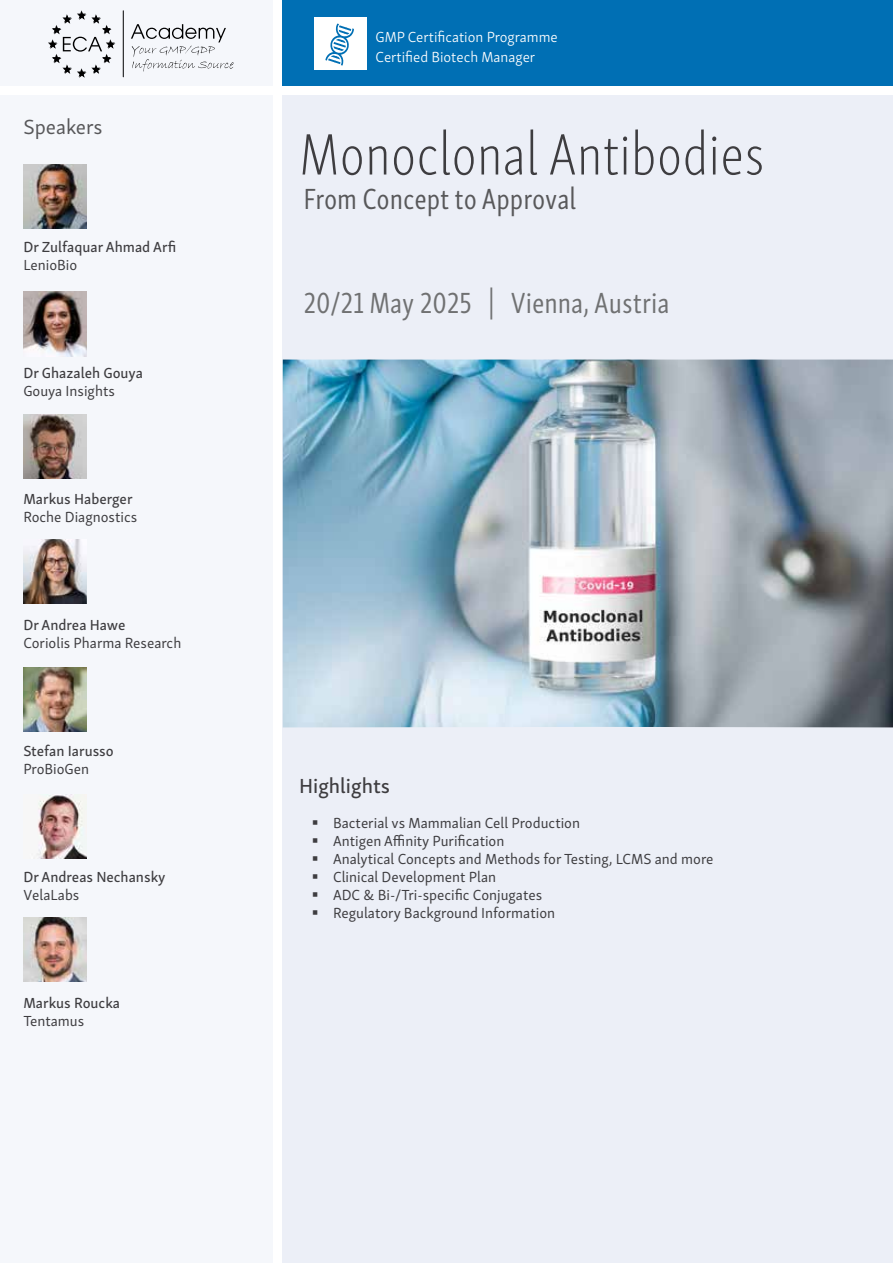
<style>
.page{position:relative;width:893px;height:1263px;background:#fff}
.page>*{position:absolute;margin:0;border:0;box-sizing:border-box;transform-origin:0 0}
.t1{font:60px "Skolar Sans Latn Cp El";color:#3e3d40}
.t2{font:30px "Skolar Sans Latn Cp";color:#707172}
.t3{font:30px "Skolar Sans Latn Cp";color:#58585a}
.t4{font:21px "Skolar Sans Latn Me";color:#3e3d40}
.t5{font:21px "Skolar Sans Latn";color:#58585a}
.t6{font:15px/18px "Skolar Sans Latn";color:#3e3d40}
.t7{font:15px "Skolar Sans Latn Me";color:#3e3d40}
.t8{font:300 15px/19.5px "Skolar Sans Latn";color:#fff}
</style>
<div class="page">
<div style="left:283px;top:96px;width:610px;height:1167px;background:#eceff7"></div>
<div style="left:283px;top:0;width:610px;height:85px;background:#006fb4"></div>
<img style="left:283px;top:360px;width:610px;height:367px">
<div style="left:0;top:96px;width:272px;height:1167px;background:#f5f7fb"></div>
<img style="left:23px;top:164px;width:64px;height:65px">
<img style="left:23px;top:291px;width:64px;height:65px">
<img style="left:23px;top:414px;width:64px;height:65px">
<img style="left:23px;top:539px;width:64px;height:65px">
<img style="left:23px;top:667px;width:64px;height:65px">
<img style="left:37px;top:794px;width:50px;height:65px">
<img style="left:23px;top:917px;width:64px;height:65px">
<div style="left:0;top:0;width:272px;height:85px;background:#f5f7fb"></div>
<hr style="left:123px;top:11px;width:1px;height:66px;background:#000">
<svg style="left:131px;top:24px;width:103px;height:48px"></svg>
<svg style="left:48px;top:10px;width:67px;height:68px"></svg>
<div style="left:314px;top:17px;width:53px;height:53px;background:#fff"></div>
<svg style="left:325px;top:24px;width:29px;height:42px"></svg>
<h3 class="t5" style="left:23px;top:111px;width:81px">Speakers</h3>
<p class="t7" style="left:23px;top:235px;width:154px">Dr Zulfaquar Ahmad Arfi</p>
<p class="t6" style="left:23px;top:255px;width:55px">LenioBio</p>
<p class="t7" style="left:23px;top:361px;width:121px">Dr Ghazaleh Gouya</p>
<p class="t6" style="left:23px;top:381px;width:93px">Gouya Insights</p>
<p class="t7" style="left:23px;top:487px;width:111px">Markus Haberger</p>
<p class="t6" style="left:23px;top:507px;width:115px">Roche Diagnostics</p>
<p class="t7" style="left:23px;top:613px;width:104px">Dr Andrea Hawe</p>
<p class="t6" style="left:23px;top:633px;width:159px">Coriolis Pharma Research</p>
<p class="t7" style="left:23px;top:739px;width:92px">Stefan Iarusso</p>
<p class="t6" style="left:23px;top:759px;width:67px">ProBioGen</p>
<p class="t7" style="left:23px;top:865px;width:144px">Dr Andreas Nechansky</p>
<p class="t6" style="left:23px;top:885px;width:57px">VelaLabs</p>
<p class="t7" style="left:23px;top:991px;width:98px">Markus Roucka</p>
<p class="t6" style="left:23px;top:1011px;width:62px">Tentamus</p>
<p class="t8" style="left:376px;top:26px;width:184px">GMP Certification Programme<br>Certified Biotech Manager</p>
<h1 class="t1" style="left:299px;top:112px;width:467px">Monoclonal Antibodies</h1>
<h2 class="t3" style="left:303px;top:177px;width:274px">From Concept to Approval</h2>
<h2 class="t2" style="left:303px;top:280px;width:368px">20/21 May 2025 | Vienna, Austria</h2>
<h3 class="t4" style="left:299px;top:770px;width:93px">Highlights</h3>
<p class="t6" style="left:333px;top:813px;width:382px">Bacterial vs Mammalian Cell Production<br>Antigen Affinity Purification<br>Analytical Concepts and Methods for Testing, LCMS and more Clinical Development Plan<br>ADC &amp; Bi-/Tri-specific Conjugates<br>Regulatory Background Information</p>
</div>
